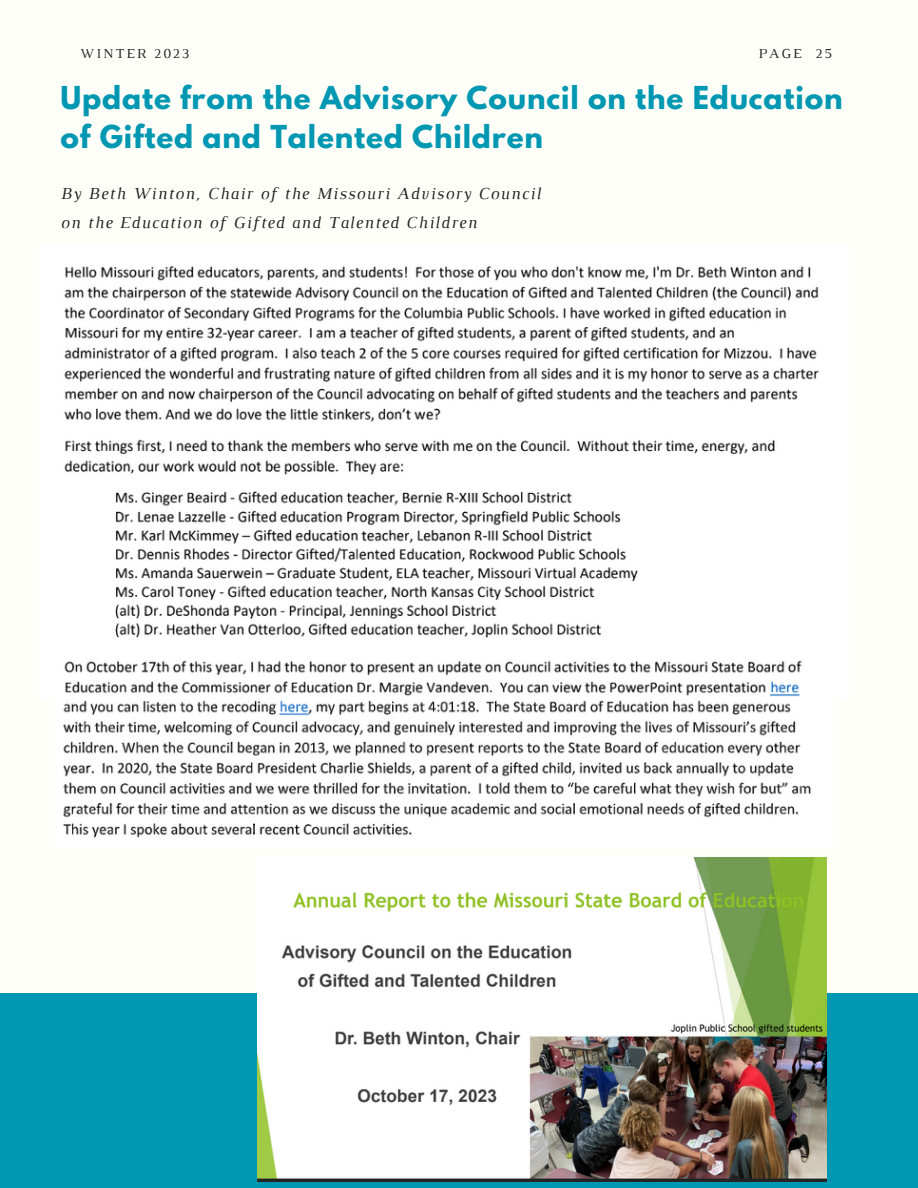
<style>
.page{position:relative;width:918px;height:1188px;background:#fffff9}
.page>*{position:absolute;margin:0;border:0;box-sizing:border-box;transform-origin:0 0}
.t1{font:700 28.05px/39.2px "League Spartan";letter-spacing:.03em;color:#0097b2}
.t2{font:italic 17.1px/29.7px "Luthier";letter-spacing:.07em;color:#222}
.t3{font:13.95px "Luthier";letter-spacing:.14em;color:#222}
</style>
<div class="page">
<div style="left:0;top:993px;width:918px;height:195px;background:#0097b2"></div>
<img style="left:64px;top:266px;width:755px;height:431px">
<img style="left:63px;top:700px;width:748px;height:138px">
<img style="left:257px;top:858px;width:569px;height:324px">
<p class="t3" style="left:80px;top:49px;width:111px">WINTER 2023</p>
<p class="t3" style="left:758px;top:49px;width:75px">PAGE 25</p>
<p class="t1" style="left:61px;top:81px;width:784px">Update from the Advisory Council on the Education of Gifted and Talented Children</p>
<p class="t2" style="left:61px;top:180px;width:482px">By Beth Winton, Chair of the Missouri Advisory Council on the Education of Gifted and Talented Children</p>
</div>
